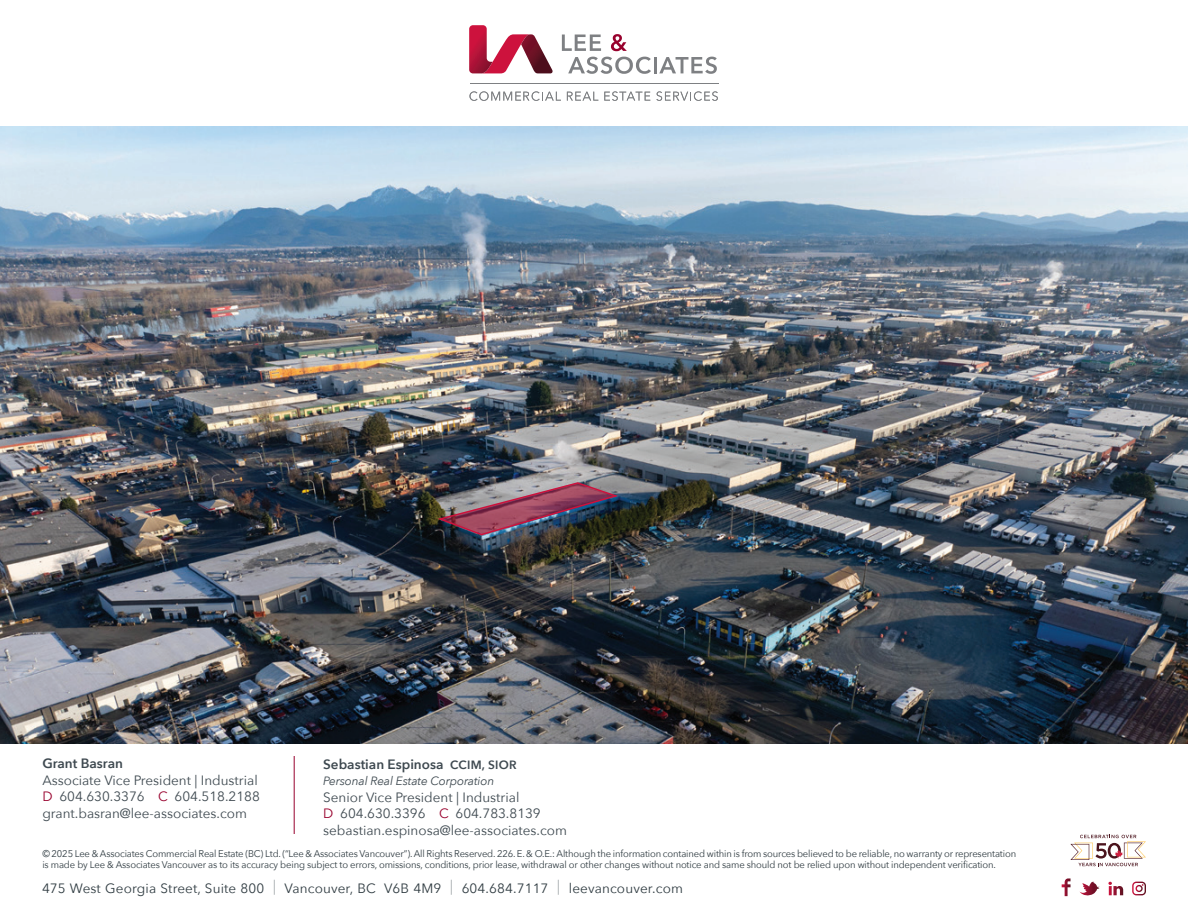
<style>
.page{position:relative;width:1188px;height:918px;background:#fff}
.page>*{position:absolute;margin:0;border:0;box-sizing:border-box;transform-origin:0 0}
.Contact_Details{font:13.5px "Avenir Next";color:#3e4950}
.t1{font:13.5px "Avenir Next";letter-spacing:.01em;color:#2f3b41}
.Contact_Name{font:600 13.5px "Avenir Next";color:#3e4950}
.Contact_Details-2{font:italic 12px "Avenir Next";letter-spacing:-.01em;color:#3e4950}
.t2{font:9.75px/11.7px "Avenir Next";letter-spacing:-.015em;color:#2f3b41}
.s1{color:#98012d}
.s2{font-size:12px}
.s3{font-weight:200;font-size:15px}
</style>
<div class="page">
<svg style="left:562px;top:35px;width:39px;height:16px"></svg>
<svg style="left:611px;top:34px;width:16px;height:17px"></svg>
<svg style="left:568px;top:57px;width:83px;height:17px"></svg>
<hr style="left:654px;top:57px;width:3px;height:16px;background:#7e8083">
<svg style="left:659px;top:57px;width:58px;height:17px"></svg>
<hr style="left:470px;top:84px;width:249px;height:1px;background:#7e8083">
<svg style="left:469px;top:25px;width:84px;height:48px"></svg>
<svg style="left:567px;top:92px;width:31px;height:9px"></svg>
<svg style="left:604px;top:91px;width:46px;height:10px"></svg>
<svg style="left:656px;top:91px;width:62px;height:10px"></svg>
<svg style="left:470px;top:91px;width:91px;height:10px"></svg>
<svg style="left:1070px;top:835px;width:76px;height:31px"></svg>
<hr style="left:294px;top:756px;width:1px;height:78px;background:#98012d">
<img style="left:0;top:127px;width:1188px;height:616px">
<img style="left:438px;top:481px;width:183px;height:55px">
<svg style="left:1080px;top:881px;width:19px;height:15px"></svg>
<svg style="left:1062px;top:878px;width:9px;height:18px"></svg>
<svg style="left:1108px;top:882px;width:15px;height:13px"></svg>
<svg style="left:1132px;top:882px;width:14px;height:13px"></svg>
<p class="Contact_Name" style="left:42px;top:752px;width:82px">Grant Basran</p>
<p class="Contact_Details" style="left:42px;top:768px;width:217px">Associate Vice President | Industrial</p>
<p class="Contact_Details" style="left:42px;top:785px;width:219px"><span class="s1">D</span> 604.630.3376 <span class="s1">C</span> 604.518.2188</p>
<p class="Contact_Details" style="left:42px;top:801px;width:206px">grant.basran@lee-associates.com</p>
<p class="Contact_Name" style="left:323px;top:752px;width:195px">Sebastian Espinosa <span class="s2">CCIM, SIOR</span></p>
<p class="Contact_Details-2" style="left:323px;top:771px;width:172px">Personal Real Estate Corporation</p>
<p class="Contact_Details" style="left:323px;top:786px;width:198px">Senior Vice President | Industrial</p>
<p class="Contact_Details" style="left:323px;top:802px;width:219px"><span class="s1">D</span> 604.630.3396 <span class="s1">C</span> 604.783.8139</p>
<p class="Contact_Details" style="left:323px;top:819px;width:245px">sebastian.espinosa@lee-associates.com</p>
<p class="t2" style="left:42px;top:847px;width:975px">© 2025 Lee &amp; Associates Commercial Real Estate (BC) Ltd. (“Lee &amp; Associates Vancouver”). All Rights Reserved. 226. E. &amp; O.E.: Although the information contained within is from sources believed to be reliable, no warranty or representation is made by Lee &amp; Associates Vancouver as to its accuracy being subject to errors, omissions, conditions, prior lease, withdrawal or other changes without notice and same should not be relied upon without independent verification.</p>
<p class="t1" style="left:42px;top:877px;width:643px">475 West Georgia Street, Suite 800 <span class="s3">|</span> Vancouver, BC V6B 4M9 <span class="s3">|</span> 604.684.7117 <span class="s3">|</span> leevancouver.com</p>
</div>
